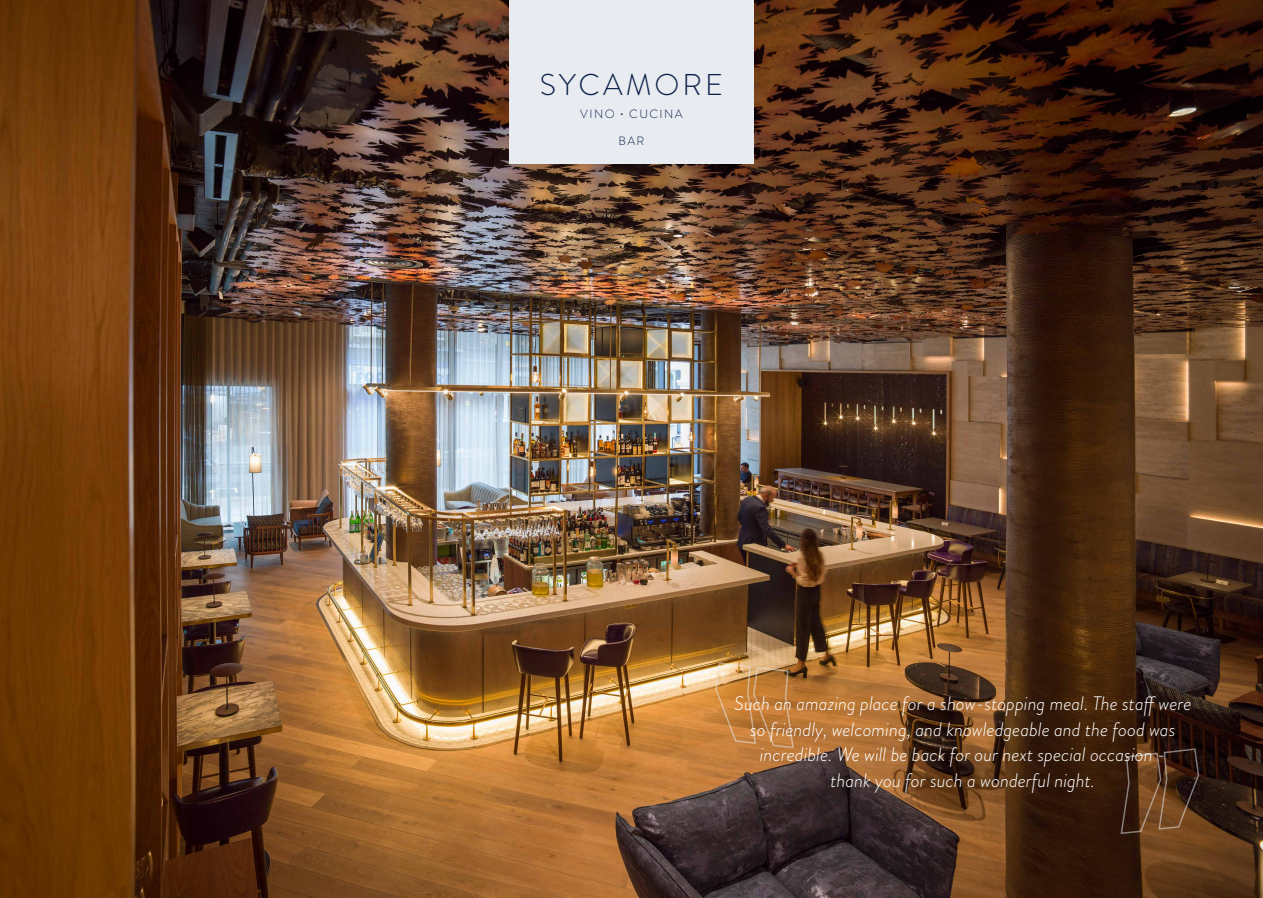
<style>
.page{position:relative;width:1263px;height:898px;background:#fff}
.page>*{position:absolute;margin:0;border:0;box-sizing:border-box;transform-origin:0 0}
.t1{font:300 30px "Brandon Grotesque";letter-spacing:.1em;color:#0c224c}
.t2{font:italic 300 19.5px/25.5px "Brandon Grotesque";color:#fff;text-align:center}
.t3{font:300 12px "Brandon Grotesque";letter-spacing:.12em;color:#0c224c}
</style>
<div class="page">
<img style="left:0;top:0;width:1263px;height:897px">
<div style="left:509px;top:0;width:244px;height:164px;background:#e8ebf0"></div>
<svg style="left:1120px;top:747px;width:80px;height:87px;background:#55351d"></svg>
<img style="left:714px;top:661px;width:81px;height:87px">
<h1 class="t1" style="left:540px;top:64px;width:184px">SYCAMORE</h1>
<p class="t3" style="left:580px;top:105px;width:104px">VINO • CUCINA</p>
<p class="t3" style="left:618px;top:133px;width:27px">BAR</p>
<p class="t2" style="left:734px;top:690px;width:459px">Such an amazing place for a show-stopping meal. The staff were so friendly, welcoming, and knowledgeable and the food was incredible. We will be back for our next special occasion -<br>thank you for such a wonderful night.</p>
</div>
